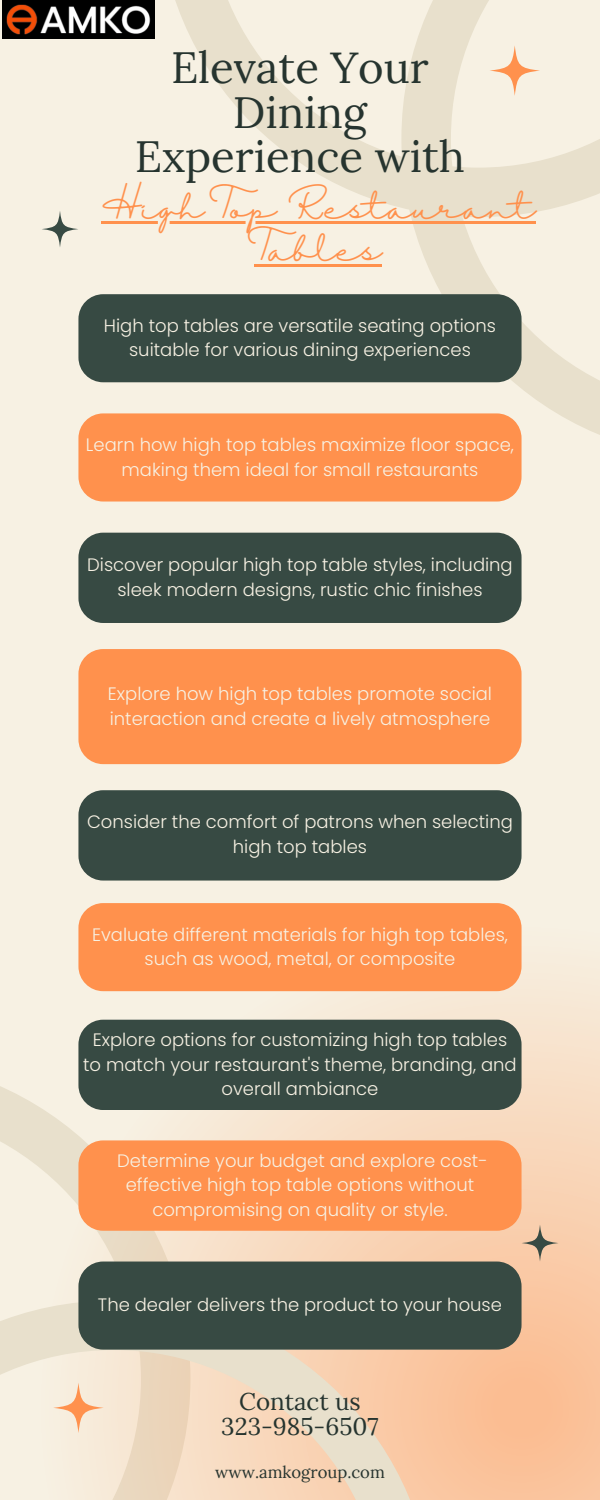
<style>
.page{position:relative;width:600px;height:1500px;background:#f7f1e3}
.page>*{position:absolute;margin:0;border:0;box-sizing:border-box;transform-origin:0 0}
.t1{font:43.7px/44.5px "Lora";color:#26342f;text-align:center}
.t2{font:30.9px/42.8px "Halimun";color:#ff914d;text-align:center}
.t3{font:24.2px/24.6px "Lora";color:#26342f;text-align:center}
.t4{font:300 18px/24.8px "Poppins";color:#f7f1e3;text-align:center}
.t5{font:16.7px "Lora";color:#26342f}
</style>
<div class="page">
<svg style="left:175px;top:0;width:226px;height:208px"></svg>
<svg style="left:401px;top:0;width:199px;height:435px"></svg>
<div style="left:78px;top:294px;width:444px;height:88px;background:#374a43"></div>
<div style="left:78px;top:790px;width:444px;height:91px;background:#374a43"></div>
<div style="left:78px;top:533px;width:444px;height:90px;background:#374a43"></div>
<svg style="left:0;top:985px;width:600px;height:515px"></svg>
<svg style="left:0;top:1301px;width:434px;height:199px"></svg>
<div style="left:78px;top:1020px;width:444px;height:90px;background:#374a43"></div>
<div style="left:78px;top:413px;width:444px;height:89px;background:#ff914d"></div>
<div style="left:78px;top:903px;width:444px;height:88px;background:#ff914d"></div>
<div style="left:78px;top:649px;width:444px;height:115px;background:#ff914d"></div>
<div style="left:78px;top:1140px;width:444px;height:91px;background:#ff914d"></div>
<div style="left:78px;top:1262px;width:444px;height:88px;background:#374a43"></div>
<svg style="left:53px;top:1383px;width:50px;height:50px"></svg>
<svg style="left:490px;top:45px;width:50px;height:51px"></svg>
<svg style="left:42px;top:211px;width:36px;height:36px"></svg>
<svg style="left:522px;top:1225px;width:36px;height:36px"></svg>
<img style="left:3px;top:0;width:152px;height:38px">
<hr style="left:101px;top:221px;width:435px;height:3px;background:#ff914d">
<hr style="left:255px;top:264px;width:127px;height:3px;background:#ff914d">
<p class="t1" style="left:135px;top:45px;width:332px">Elevate Your<br>Dining<br>Experience with</p>
<p class="t2" style="left:101px;top:186px;width:436px">High Top Restaurant<br>Tables</p>
<p class="t4" style="left:104px;top:313px;width:394px">High top tables are versatile seating options suitable for various dining experiences</p>
<p class="t4" style="left:86px;top:432px;width:430px">Learn how high top tables maximize floor space, making them ideal for small restaurants</p>
<h1 class="t4" style="left:87px;top:552px;width:427px">Discover popular high top table styles, including sleek modern designs, rustic chic finishes</h1>
<p class="t4" style="left:108px;top:681px;width:386px;text-align:left">Explore how high top tables promote social interaction and create a lively atmosphere</p>
<p class="t4" style="left:87px;top:810px;width:427px">Consider the comfort of patrons when selecting high top tables</p>
<p class="t4" style="left:92px;top:922px;width:417px">Evaluate different materials for high top tables, such as wood, metal, or composite</p>
<h2 class="t4" style="left:83px;top:1027px;width:435px">Explore options for customizing high top tables to match your restaurant's theme, branding, and overall ambiance</h2>
<p class="t4" style="left:117px;top:1148px;width:372px">Determine your budget and explore cost&shy;effective high top table options without compromising on quality or style.</p>
<p class="t4" style="left:98px;top:1292px;width:406px">The dealer delivers the product to your house</p>
<p class="t3" style="left:221px;top:1389px;width:159px">Contact us<br>323-985-6507</p>
<p class="t5" style="left:215px;top:1461px;width:171px">www.amkogroup.com</p>
</div>
